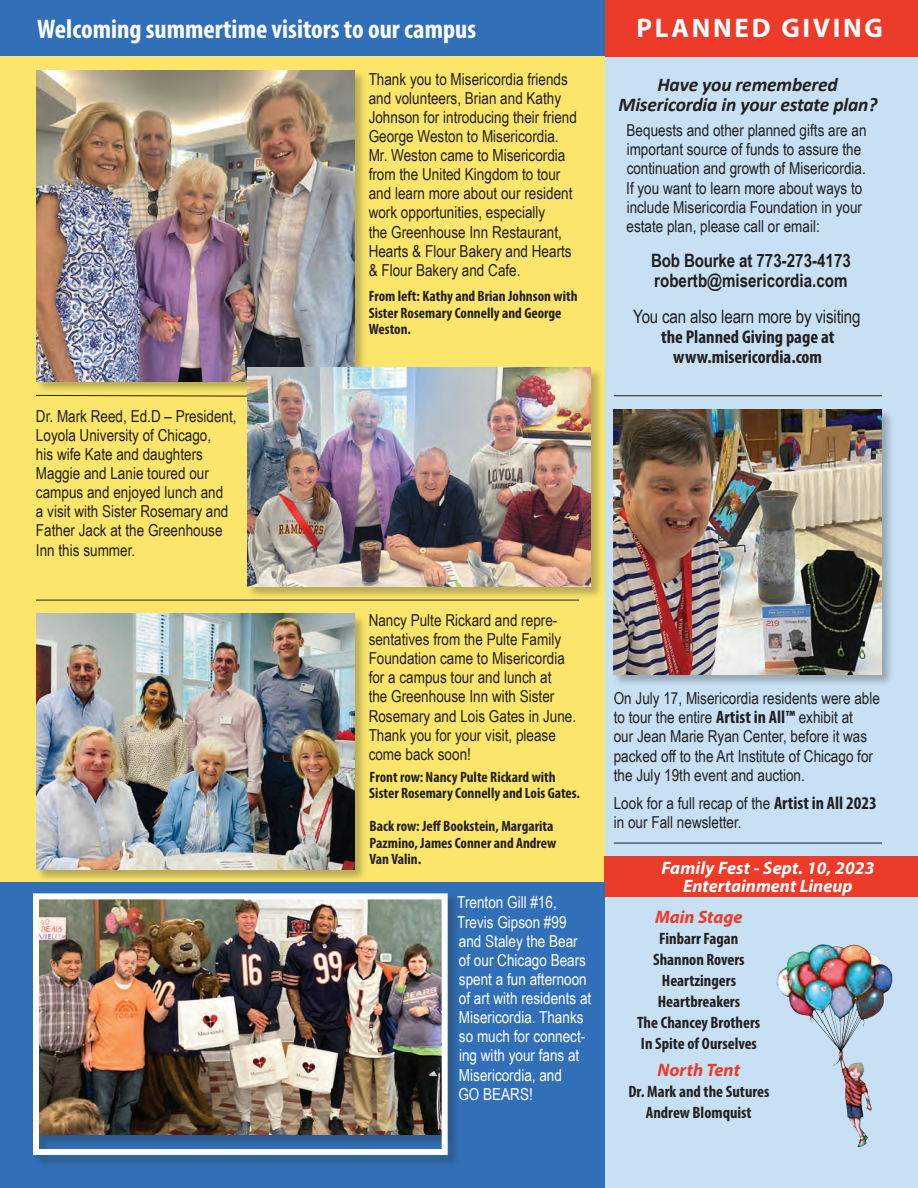
<style>
.page{position:relative;width:918px;height:1188px;background:#fff}
.page>*{position:absolute;margin:0;border:0;box-sizing:border-box;transform-origin:0 0}
.t1{font:700 condensed 27px "Myriad Pro";color:#fff}
.t2{font:700 27px "Myriad Pro";letter-spacing:.1em;color:#fff}
.t3{font:italic 700 19.5px/20.4px "Calibri";letter-spacing:-.01em;color:#231f20;text-align:center}
.date{font:700 condensed 18.45px/20.4px "Myriad Pro";color:#231f20;text-align:center}
.Cap1{font:700 18.45px/20.4px "Arial Narrow";color:#231f20}
.t4{font:italic 700 18px/18px "Myriad Pro";color:#fff;text-align:center}
.t5{font:italic 700 18px "Myriad Pro";color:#ec3b29}
.SansTxt1{font:16.5px/19px "Arial Narrow";color:#231f20}
.SansTxt1-2{font:16.5px/19px "Arial Narrow";color:#fff}
.SansTxt1-3{font:700 condensed 16.5px/21px "Myriad Pro";color:#231f20;text-align:center}
.cap3{font:700 condensed 15px/16.5px "Myriad Pro";color:#231f20}
.s1{font-family:"Arial Narrow";font-weight:400;font-stretch:normal}
.s2{font-family:"Myriad Pro";font-weight:700;font-stretch:condensed;font-size:18px}
</style>
<div class="page">
<div style="left:604px;top:56px;width:314px;height:1132px;background:#c7e0f3"></div>
<div style="left:601px;top:0;width:317px;height:56px;background:#ec3b29"></div>
<div style="left:0;top:0;width:604px;height:883px;background:#fbe66b"></div>
<div style="left:0;top:0;width:604px;height:56px;background:#3170b8"></div>
<div style="left:604px;top:856px;width:314px;height:40px;background:#ec3b29"></div>
<hr style="left:36px;top:600px;width:543px;height:1px;background:#231f20">
<hr style="left:614px;top:395px;width:268px;height:1px;background:#231f20">
<hr style="left:614px;top:843px;width:268px;height:1px;background:#231f20">
<div style="left:36px;top:70px;width:331px;height:324px;background:#231f20;opacity:.3"></div>
<img style="left:36px;top:70px;width:318px;height:311px">
<div style="left:36px;top:614px;width:331px;height:268px;background:#231f20;opacity:.3"></div>
<img style="left:36px;top:614px;width:318px;height:255px">
<img style="left:776px;top:944px;width:117px;height:204px">
<div style="left:0;top:883px;width:604px;height:305px;background:#3170b8"></div>
<div style="left:33px;top:893px;width:427px;height:274px;background:#231f20;opacity:.3"></div>
<img style="left:40px;top:900px;width:401px;height:235px">
<div style="left:33px;top:893px;width:415px;height:262px;border:6px solid #fff"></div>
<div style="left:613px;top:409px;width:281px;height:278px;background:#231f20;opacity:.3"></div>
<img style="left:614px;top:410px;width:268px;height:265px">
<svg style="left:36px;top:395px;width:211px;height:2px"></svg>
<div style="left:247px;top:367px;width:357px;height:233px;background:#231f20;opacity:.3"></div>
<img style="left:248px;top:368px;width:343px;height:219px">
<p class="t1" style="left:37px;top:12px;width:440px">Welcoming summertime visitors to our campus</p>
<p class="SansTxt1" style="left:36px;top:406px;width:202px">Dr. Mark Reed, Ed.D – President,<br>Loyola University of Chicago,<br>his wife Kate and daughters<br>Maggie and Lanie toured our campus and enjoyed lunch and<br>a visit with Sister Rosemary and<br>Father Jack at the Greenhouse<br>Inn this summer.</p>
<p class="SansTxt1" style="left:369px;top:69px;width:210px">Thank you to Misericordia friends and volunteers, Brian and Kathy<br>Johnson for introducing their friend<br>George Weston to Misericordia.<br>Mr. Weston came to Misericordia from the United Kingdom to tour and learn more about our resident work opportunities, especially<br>the Greenhouse Inn Restaurant,<br>Hearts &amp; Flour Bakery and Hearts &amp; Flour Bakery and Cafe.</p>
<p class="cap3" style="left:369px;top:288px;width:210px">From left: Kathy and Brian Johnson with<br>Sister Rosemary Connelly and George<br>Weston.</p>
<p class="t2" style="left:636px;top:11px;width:248px">PLANNED GIVING</p>
<p class="t3" style="left:619px;top:73px;width:260px">Have you remembered<br>Misericordia in your estate plan?</p>
<p class="SansTxt1" style="left:626px;top:120px;width:242px">Bequests and other planned gifts are an important source of funds to assure the continuation and growth of Misericordia.<br>If you want to learn more about ways to include Misericordia Foundation in your estate plan, please call or email:</p>
<p class="Cap1" style="left:651px;top:250px;width:201px">Bob Bourke at 773-273-4173 robertb@misericordia.com</p>
<p class="date" style="left:633px;top:306px;width:229px"><span class="s1">You can also learn more by visiting </span>the Planned Giving page at www.misericordia.com</p>
<p class="SansTxt1" style="left:369px;top:610px;width:209px">Nancy Pulte Rickard and repre&shy;sentatives from the Pulte Family<br>Foundation came to Misericordia for a campus tour and lunch at<br>the Greenhouse Inn with Sister<br>Rosemary and Lois Gates in June.<br>Thank you for your visit, please come back soon!</p>
<p class="cap3" style="left:369px;top:768px;width:212px">Front row: Nancy Pulte Rickard with<br>Sister Rosemary Connelly and Lois Gates.</p>
<p class="cap3" style="left:369px;top:818px;width:188px">Back row: Jeff Bookstein, Margarita<br>Pazmino, James Conner and Andrew<br>Van Valin.</p>
<p class="SansTxt1-2" style="left:457px;top:892px;width:136px">Trenton Gill #16,<br>Trevis Gipson #99 and Staley the Bear of our Chicago Bears spent a fun afternoon of art with residents at<br>Misericordia. Thanks so much for connect&shy;ing with your fans at<br>Misericordia, and<br>GO BEARS!</p>
<p class="SansTxt1" style="left:614px;top:688px;width:268px">On July 17, Misericordia residents were able to tour the entire <span class="s2">Artist in All™</span> exhibit at<br>our Jean Marie Ryan Center, before it was packed off to the Art Institute of Chicago for the July 19th event and auction.</p>
<p class="SansTxt1" style="left:614px;top:793px;width:265px">Look for a full recap of the <span class="s2">Artist in All 2023 </span>in our Fall newsletter.</p>
<p class="t4" style="left:661px;top:858px;width:215px">Family Fest - Sept. 10, 2023<br>Entertainment Lineup</p>
<p class="t5" style="left:655px;top:905px;width:89px">Main Stage</p>
<p class="SansTxt1-3" style="left:637px;top:927px;width:125px">Finbarr Fagan<br>Shannon Rovers<br>Heartzingers<br>Heartbreakers<br>The Chancey Brothers<br>In Spite of Ourselves</p>
<p class="t5" style="left:658px;top:1058px;width:84px">North Tent</p>
<p class="SansTxt1-3" style="left:628px;top:1080px;width:143px">Dr. Mark and the Sutures<br>Andrew Blomquist</p>
</div>
